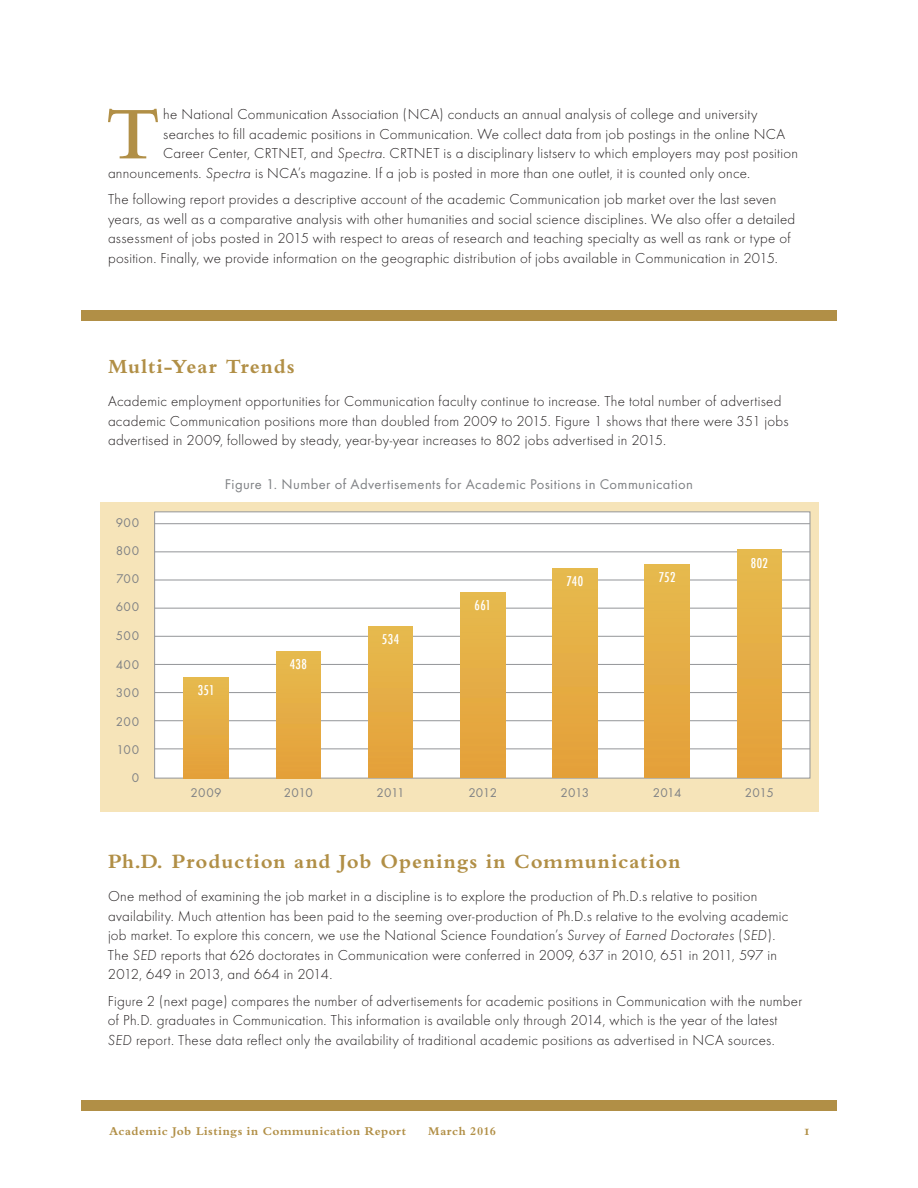
<style>
.page{position:relative;width:918px;height:1188px;background:#fff}
.page>*{position:absolute;margin:0;border:0;box-sizing:border-box;transform-origin:0 0}
.t1{font:77.7px "Bembo Semibold Os F";color:#b18f46}
.t2{font:21px "Bembo Bold Os F";letter-spacing:.045em;color:#b18f46}
.t3{font:300 15px/19.5px "Futura T";letter-spacing:.015em;color:#231f20}
.t4{font:14.7px "Futura T";letter-spacing:.03em;color:#808285}
.t5{font:13.5px "Bembo Bold Os F";color:#b18f46}
.t6{font:13.2px/28.3px "Futura T";letter-spacing:.04em;color:#808285;text-align:right}
.t7{font:13.2px "Futura T";letter-spacing:.015em;color:#808285}
.t8{font:500 condensed 13.2px "Futura";letter-spacing:.03em;color:#fff}
.t9{font:700 12.3px "Bembo";letter-spacing:.04em;color:#b18f46}
.s1{font-style:italic}
</style>
<div class="page">
<div style="left:81px;top:1100px;width:756px;height:11px;background:#b18f46"></div>
<div style="left:100px;top:502px;width:719px;height:309px;background:#f6e4b9"></div>
<div style="left:154px;top:511px;width:656px;height:267px;background:#fff;border:1px solid #939598"></div>
<hr style="left:155px;top:580px;width:655px;height:1px;background:#939598">
<hr style="left:155px;top:720px;width:655px;height:1px;background:#939598">
<hr style="left:155px;top:749px;width:655px;height:1px;background:#939598">
<hr style="left:155px;top:692px;width:655px;height:1px;background:#939598">
<hr style="left:155px;top:664px;width:655px;height:1px;background:#939598">
<hr style="left:155px;top:608px;width:655px;height:1px;background:#939598">
<hr style="left:155px;top:636px;width:655px;height:1px;background:#939598">
<hr style="left:155px;top:523px;width:655px;height:1px;background:#939598">
<hr style="left:155px;top:551px;width:655px;height:1px;background:#939598">
<div style="left:184px;top:677px;width:44px;height:101px;background:#e5ac45"></div>
<div style="left:276px;top:651px;width:45px;height:127px;background:#e5ac45"></div>
<div style="left:368px;top:626px;width:45px;height:152px;background:#e5ac45"></div>
<div style="left:460px;top:592px;width:45px;height:186px;background:#e5ac45"></div>
<div style="left:553px;top:568px;width:44px;height:210px;background:#e5ac45"></div>
<div style="left:645px;top:564px;width:44px;height:214px;background:#e5ac45"></div>
<div style="left:737px;top:550px;width:45px;height:228px;background:#e5ac45"></div>
<div style="left:81px;top:310px;width:756px;height:11px;background:#b18f46"></div>
<h1 class="t1" style="left:106px;top:91px;width:55px">T</h1>
<p class="t3" style="left:163px;top:105px;width:596px">he National Communication Association (NCA) conducts an annual analysis of college and university</p>
<p class="t3" style="left:163px;top:124px;width:623px">searches to fill academic positions in Communication. We collect data from job postings in the online NCA</p>
<p class="t3" style="left:163px;top:144px;width:636px">Career Center, CRTNET, and <span class="s1">Spectra</span>. CRTNET is a disciplinary listserv to which employers may post position</p>
<p class="t3" style="left:108px;top:163px;width:644px">announcements. <span class="s1">Spectra</span> is NCA’s magazine. If a job is posted in more than one outlet, it is counted only once.</p>
<p class="t3" style="left:108px;top:189px;width:689px">The following report provides a descriptive account of the academic Communication job market over the last seven years, as well as a comparative analysis with other humanities and social science disciplines. We also offer a detailed assessment of jobs posted in 2015 with respect to areas of research and teaching specialty as well as rank or type of position. Finally, we provide information on the geographic distribution of jobs available in Communication in 2015.</p>
<h2 class="t2" style="left:108px;top:355px;width:188px">Multi-Year Trends</h2>
<p class="t3" style="left:108px;top:391px;width:682px">Academic employment opportunities for Communication faculty continue to increase. The total number of advertised academic Communication positions more than doubled from 2009 to 2015. Figure 1 shows that there were 351 jobs advertised in 2009, followed by steady, year-by-year increases to 802 jobs advertised in 2015.</p>
<p class="t6" style="left:116px;top:508px;width:25px">900<br>800<br>700<br>600<br>500<br>400<br>300<br>200<br>100<br>0</p>
<p class="t4" style="left:225px;top:476px;width:470px">Figure 1. Number of Advertisements for Academic Positions in Communication</p>
<p class="t8" style="left:198px;top:682px;width:18px">351</p>
<p class="t7" style="left:191px;top:785px;width:33px">2009</p>
<p class="t8" style="left:290px;top:656px;width:19px">438</p>
<p class="t7" style="left:284px;top:785px;width:31px">2010</p>
<p class="t8" style="left:382px;top:631px;width:19px">534</p>
<p class="t7" style="left:376px;top:785px;width:30px">2011</p>
<p class="t8" style="left:475px;top:597px;width:18px">661</p>
<p class="t8" style="left:567px;top:573px;width:18px">740</p>
<p class="t8" style="left:659px;top:568px;width:18px">752</p>
<p class="t7" style="left:468px;top:785px;width:30px">2012</p>
<p class="t7" style="left:561px;top:785px;width:30px">2013</p>
<p class="t7" style="left:653px;top:785px;width:30px">2014</p>
<p class="t8" style="left:751px;top:554px;width:19px">802</p>
<p class="t7" style="left:745px;top:785px;width:30px">2015</p>
<h2 class="t2" style="left:108px;top:850px;width:574px">Ph.D. Production and Job Openings in Communication</h2>
<p class="t3" style="left:108px;top:887px;width:682px">One method of examining the job market in a discipline is to explore the production of Ph.D.s relative to position availability. Much attention has been paid to the seeming over-production of Ph.D.s relative to the evolving academic job market. To explore this concern, we use the National Science Foundation’s <span class="s1">Survey of Earned Doctorates</span> (<span class="s1">SED</span>).<br>The <span class="s1">SED</span> reports that 626 doctorates in Communication were conferred in 2009, 637 in 2010, 651 in 2011, 597 in 2012, 649 in 2013, and 664 in 2014.</p>
<p class="t3" style="left:108px;top:991px;width:696px">Figure 2 (next page) compares the number of advertisements for academic positions in Communication with the number of Ph.D. graduates in Communication. This information is available only through 2014, which is the year of the latest<br><span class="s1">SED</span> report. These data reflect only the availability of traditional academic positions as advertised in NCA sources.</p>
<p class="t9" style="left:109px;top:1124px;width:299px">Academic Job Listings in Communication Report</p>
<p class="t9" style="left:428px;top:1124px;width:69px">March 2016</p>
<p class="t5" style="left:804px;top:1124px;width:8px">1</p>
</div>
